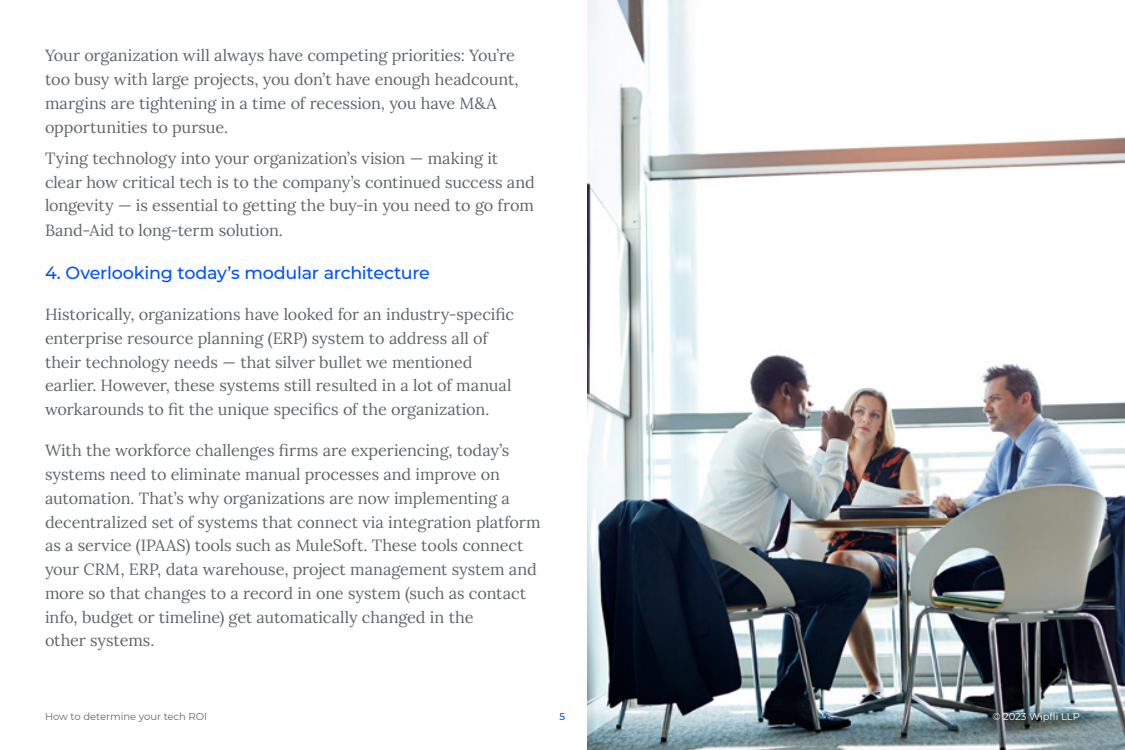
<style>
.page{position:relative;width:1125px;height:750px;background:#fff}
.page>*{position:absolute;margin:0;border:0;box-sizing:border-box;transform-origin:0 0}
.t1{font:500 17.5px "Montserrat";letter-spacing:-.015em;color:#0051ff}
.t2{font:16.25px/23.8px "Lora";letter-spacing:-.005em;color:#62666a}
.t3{font:10px "Montserrat";color:#62666a}
.t4{font:10px "Montserrat";color:#fff}
.t5{font:500 10px "Montserrat";color:#0051ff}
</style>
<div class="page">
<img style="left:588px;top:0;width:537px;height:750px">
<p class="t2" style="left:45px;top:43px;width:475px">Your organization will always have competing priorities: You’re too busy with large projects, you don’t have enough headcount, margins are tightening in a time of recession, you have M&amp;A opportunities to pursue.</p>
<p class="t2" style="left:45px;top:145px;width:491px;line-height:24.1px">Tying technology into your organization’s vision — making it clear how critical tech is to the company’s continued success and longevity — is essential to getting the buy-in you need to go from Band-Aid to long-term solution.</p>
<p class="t1" style="left:45px;top:260px;width:387px">4. Overlooking today’s modular architecture</p>
<p class="t2" style="left:45px;top:301px;width:471px">Historically, organizations have looked for an industry-specific enterprise resource planning (ERP) system to address all of their technology needs — that silver bullet we mentioned earlier. However, these systems still resulted in a lot of manual workarounds to fit the unique specifics of the organization.</p>
<p class="t2" style="left:45px;top:438px;width:497px">With the workforce challenges firms are experiencing, today’s systems need to eliminate manual processes and improve on automation. That’s why organizations are now implementing a decentralized set of systems that connect via integration platform as a service (IPAAS) tools such as MuleSoft. These tools connect your CRM, ERP, data warehouse, project management system and more so that changes to a record in one system (such as contact info, budget or timeline) get automatically changed in the<br>other systems.</p>
<p class="t3" style="left:45px;top:709px;width:164px">How to determine your tech ROI</p>
<p class="t5" style="left:560px;top:709px;width:7px">5</p>
<p class="t4" style="left:992px;top:709px;width:89px">© 2023 Wipfli LLP</p>
</div>
